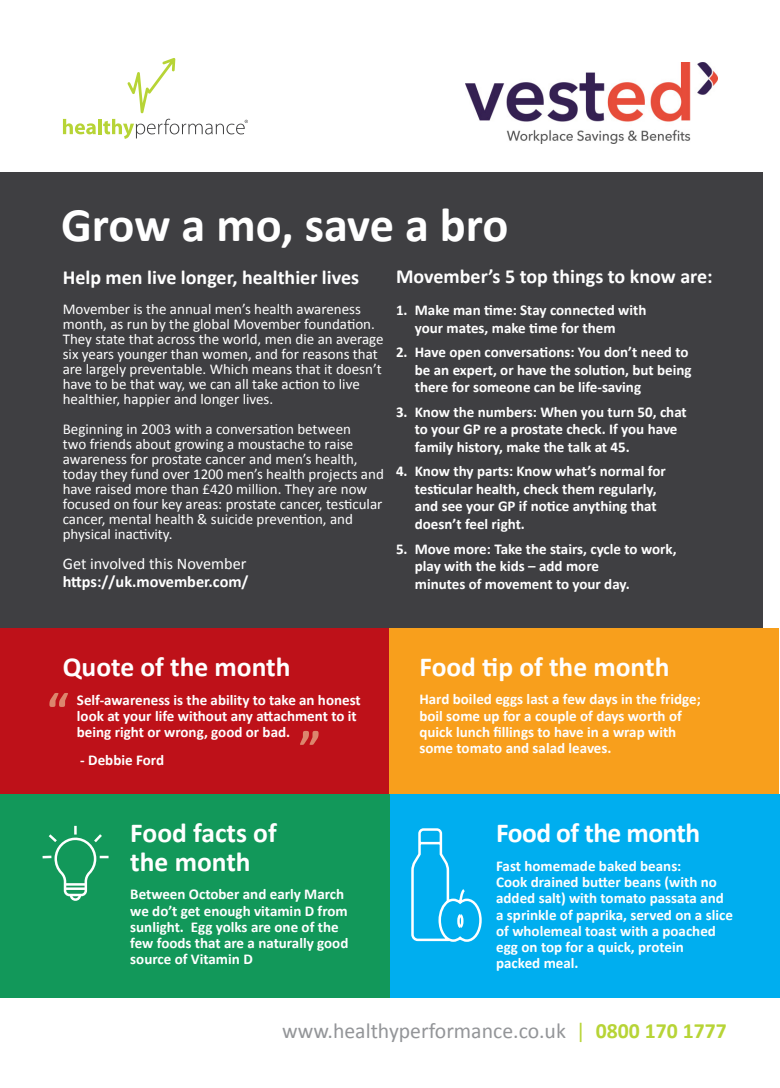
<style>
.page{position:relative;width:780px;height:1088px;background:#fff}
.page>*{position:absolute;margin:0;border:0;box-sizing:border-box;transform-origin:0 0}
.t1{font:700 48.38px "Calibri";color:#fff}
.t2{font:700 27.5px/28.5px "Calibri";color:#fff}
.t3{font:700 27.5px "Calibri";letter-spacing:-.02em;color:#fff}
.t4{font:21.75px "Calibri";color:#939598}
.t5{font:700 20px "Calibri";color:#fff}
.t6{font:700 16.25px "Calibri";color:#fff}
.t7{font:16.25px "Calibri";color:#fff}
.t8{font:700 15px/16.2px "Calibri";color:#fff}
.t9{font:15px/15px "Calibri";color:#fff}
.s1{color:#b7d436}
.s2{font-weight:700;color:#b7d436}
</style>
<div class="page">
<div style="left:0;top:172px;width:762px;height:456px;background:#3f3f42"></div>
<div style="left:389px;top:794px;width:391px;height:203px;background:#00aeef"></div>
<div style="left:0;top:628px;width:389px;height:166px;background:#be1119"></div>
<div style="left:0;top:794px;width:389px;height:203px;background:#12985a"></div>
<div style="left:389px;top:628px;width:390px;height:166px;background:#f89f1c"></div>
<svg style="left:127px;top:58px;width:48px;height:55px"></svg>
<svg style="left:63px;top:119px;width:33px;height:15px"></svg>
<hr style="left:98px;top:119px;width:3px;height:15px;background:#b7d436">
<svg style="left:103px;top:119px;width:145px;height:20px"></svg>
<svg style="left:42px;top:825px;width:67px;height:76px"></svg>
<svg style="left:411px;top:828px;width:71px;height:114px"></svg>
<svg style="left:49px;top:693px;width:19px;height:14px"></svg>
<svg style="left:300px;top:731px;width:18px;height:14px"></svg>
<img style="left:465px;top:63px;width:252px;height:80px">
<p class="t1" style="left:61px;top:194px;width:449px">Grow a mo, save a bro</p>
<p class="t5" style="left:63px;top:265px;width:298px">Help men live longer, healthier lives</p>
<p class="t9" style="left:63px;top:302px;width:322px">Movember is the annual men’s health awareness month, as run by the global Movember foundation.<br>They state that across the world, men die an average six years younger than women, and for reasons that are largely preventable. Which means that it doesn’t have to be that way, we can all take action to live healthier, happier and longer lives.</p>
<p class="t9" style="left:63px;top:422px;width:322px">Beginning in 2003 with a conversation between<br>two friends about growing a moustache to raise awareness for prostate cancer and men’s health, today they fund over 1200 men’s health projects and have raised more than £420 million. They are now focused on four key areas: prostate cancer, testicular cancer, mental health &amp; suicide prevention, and physical inactivity.</p>
<p class="t7" style="left:63px;top:554px;width:185px">Get involved this November</p>
<p class="t6" style="left:63px;top:571px;width:187px">https://uk.movember.com/</p>
<p class="t5" style="left:396px;top:264px;width:318px">Movember’s 5 top things to know are:</p>
<p class="t8" style="left:415px;top:301px;width:233px;line-height:17.5px;text-indent:-19px">1. Make man time: Stay connected with your mates, make time for them</p>
<p class="t8" style="left:415px;top:343px;width:278px;line-height:17.5px;text-indent:-19px">2. Have open conversations: You don’t need to be an expert, or have the solution, but being there for someone can be life-saving</p>
<p class="t8" style="left:415px;top:403px;width:273px;line-height:17.5px;text-indent:-19px">3. Know the numbers: When you turn 50, chat to your GP re a prostate check. If you have family history, make the talk at 45.</p>
<p class="t8" style="left:415px;top:463px;width:252px;line-height:17.5px;text-indent:-19px">4. Know thy parts: Know what’s normal for testicular health, check them regularly, and see your GP if notice anything that doesn’t feel right.</p>
<p class="t8" style="left:415px;top:540px;width:263px;line-height:17.5px;text-indent:-19px">5. Move more: Take the stairs, cycle to work, play with the kids – add more<br>minutes of movement to your day.</p>
<p class="t2" style="left:63px;top:653px;width:229px">Quote of the month</p>
<p class="t2" style="left:419px;top:653px;width:251px">Food tip of the month</p>
<p class="t8" style="left:77px;top:691px;width:285px">Self-awareness is the ability to take an honest look at your life without any attachment to it being right or wrong, good or bad.</p>
<p class="t8" style="left:80px;top:751px;width:85px">- Debbie Ford</p>
<p class="t8" style="left:419px;top:691px;width:283px">Hard boiled eggs last a few days in the fridge; boil some up for a couple of days worth of quick lunch fillings to have in a wrap with some tomato and salad leaves.</p>
<p class="t2" style="left:130px;top:819px;width:148px">Food facts of the month</p>
<p class="t8" style="left:130px;top:886px;width:220px">Between October and early March we do’t get enough vitamin D from sunlight. Egg yolks are one of the few foods that are a naturally good source of Vitamin D</p>
<p class="t3" style="left:496px;top:815px;width:206px">Food of the month</p>
<p class="t8" style="left:496px;top:858px;width:238px">Fast homemade baked beans:<br>Cook drained butter beans (with no added salt) with tomato passata and a sprinkle of paprika, served on a slice of wholemeal toast with a poached egg on top for a quick, protein<br>packed meal.</p>
<p class="t4" style="left:282px;top:1017px;width:446px">www.healthyperformance.co.uk <span class="s1">|</span> <span class="s2">0800 170 1777</span></p>
</div>
